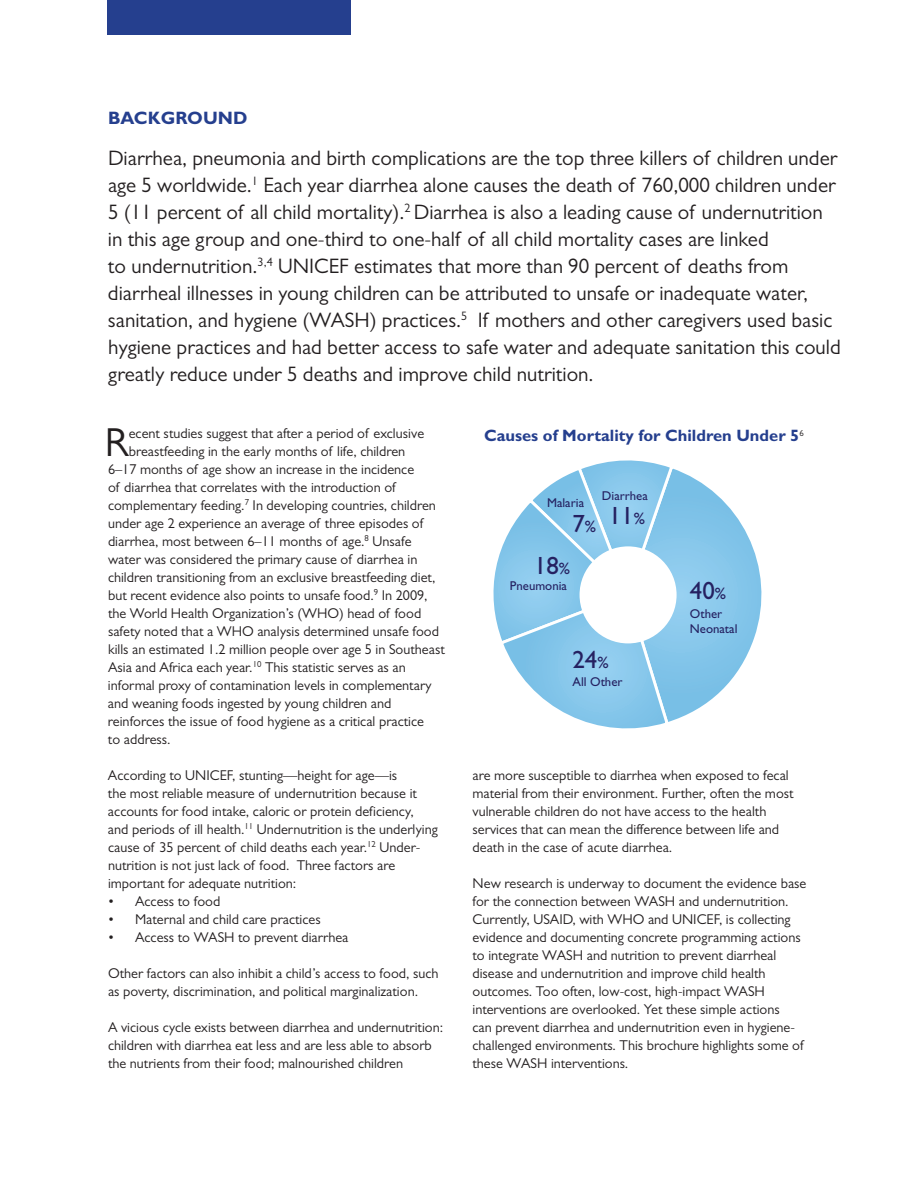
<style>
.page{position:relative;width:918px;height:1188px;background:#fff}
.page>*{position:absolute;margin:0;border:0;box-sizing:border-box;transform-origin:0 0}
.body_text{font:40.65px "Gill Sans";color:#231f20}
.t1{font:24.9px "Gill Sans";color:#252161}
.t2{font:21px/27px "Gill Sans";color:#231f20}
.t3{font:700 18px "Gill Sans";color:#253f8e}
.t4{font:700 16.5px "Gill Sans";color:#253f8e}
.body_text-2{font:14.25px/18px "Gill Sans";color:#231f20}
.t5{font:12.75px/15.3px "Gill Sans";color:#252161}
.s1{font-size:16.5px}
</style>
<div class="page">
<svg style="left:493px;top:460px;width:269px;height:269px"></svg>
<div style="left:580px;top:546px;width:97px;height:97px;background:#fff;border-radius:50%"></div>
<div style="left:107px;top:0;width:244px;height:35px;background:#253f8e"></div>
<p class="t3" style="left:108px;top:107px;width:141px">BACKGROUND</p>
<p class="t2" style="left:108px;top:144px;width:734px">Diarrhea, pneumonia and birth complications are the top three killers of children under age 5 worldwide.<sup>1</sup> Each year diarrhea alone causes the death of 760,000 children under 5 (11 percent of all child mortality).<sup>2</sup> Diarrhea is also a leading cause of undernutrition in this age group and one-third to one-half of all child mortality cases are linked<br>to undernutrition.<sup>3,4</sup> UNICEF estimates that more than 90 percent of deaths from diarrheal illnesses in young children can be attributed to unsafe or inadequate water, sanitation, and hygiene (WASH) practices.<sup>5</sup> If mothers and other caregivers used basic hygiene practices and had better access to safe water and adequate sanitation this could greatly reduce under 5 deaths and improve child nutrition.</p>
<p class="body_text" style="left:105px;top:419px;width:26px">R</p>
<p class="body_text-2" style="left:129px;top:424px;width:297px">ecent studies suggest that after a period of exclusive</p>
<p class="body_text-2" style="left:129px;top:442px;width:278px">breastfeeding in the early months of life, children</p>
<p class="body_text-2" style="left:108px;top:460px;width:308px">6–17 months of age show an increase in the incidence</p>
<p class="body_text-2" style="left:108px;top:478px;width:289px">of diarrhea that correlates with the introduction of</p>
<p class="body_text-2" style="left:108px;top:496px;width:329px">complementary feeding.<sup>7</sup> In developing countries, children</p>
<p class="body_text-2" style="left:108px;top:514px;width:317px">under age 2 experience an average of three episodes of</p>
<p class="body_text-2" style="left:108px;top:532px;width:305px">diarrhea, most between 6–11 months of age.<sup>8</sup> Unsafe</p>
<p class="body_text-2" style="left:108px;top:550px;width:311px">water was considered the primary cause of diarrhea in</p>
<p class="body_text-2" style="left:108px;top:568px;width:329px">children transitioning from an exclusive breastfeeding diet,</p>
<p class="body_text-2" style="left:108px;top:586px;width:321px">but recent evidence also points to unsafe food.<sup>9</sup> In 2009,</p>
<p class="body_text-2" style="left:108px;top:604px;width:315px">the World Health Organization’s (WHO) head of food</p>
<p class="body_text-2" style="left:108px;top:622px;width:333px">safety noted that a WHO analysis determined unsafe food</p>
<p class="body_text-2" style="left:108px;top:640px;width:338px">kills an estimated 1.2 million people over age 5 in Southeast</p>
<p class="body_text-2" style="left:108px;top:658px;width:299px">Asia and Africa each year.<sup>10</sup> This statistic serves as an</p>
<p class="body_text-2" style="left:108px;top:676px;width:325px">informal proxy of contamination levels in complementary</p>
<p class="body_text-2" style="left:108px;top:694px;width:285px">and weaning foods ingested by young children and</p>
<p class="body_text-2" style="left:108px;top:712px;width:318px">reinforces the issue of food hygiene as a critical practice</p>
<p class="body_text-2" style="left:108px;top:730px;width:64px">to address.</p>
<p class="body_text-2" style="left:108px;top:766px;width:331px">According to UNICEF, stunting—height for age—is<br>the most reliable measure of undernutrition because it accounts for food intake, caloric or protein deficiency, and periods of ill health.<sup>11</sup> Undernutrition is the underlying cause of 35 percent of child deaths each year.<sup>12</sup> Under&shy;nutrition is not just lack of food. Three factors are important for adequate nutrition:</p>
<p class="body_text-2" style="left:108px;top:892px;width:114px">• Access to food</p>
<p class="body_text-2" style="left:108px;top:910px;width:214px">• Maternal and child care practices</p>
<p class="body_text-2" style="left:108px;top:928px;width:242px">• Access to WASH to prevent diarrhea</p>
<p class="body_text-2" style="left:108px;top:964px;width:332px">Other factors can also inhibit a child’s access to food, such as poverty, discrimination, and political marginalization.</p>
<p class="body_text-2" style="left:108px;top:1018px;width:337px">A vicious cycle exists between diarrhea and undernutrition: children with diarrhea eat less and are less able to absorb the nutrients from their food; malnourished children</p>
<p class="t4" style="left:484px;top:425px;width:321px">Causes of Mortality for Children Under 5<sup>6</sup></p>
<p class="t5" style="left:602px;top:489px;width:47px">Diarrhea</p>
<p class="t5" style="left:547px;top:495px;width:39px">Malaria</p>
<p class="t1" style="left:609px;top:501px;width:38px">11<span class="s1">%</span></p>
<p class="t1" style="left:572px;top:509px;width:25px">7<span class="s1">%</span></p>
<p class="t1" style="left:534px;top:551px;width:38px">18<span class="s1">%</span></p>
<p class="t5" style="left:510px;top:578px;width:59px">Pneumonia</p>
<p class="t1" style="left:572px;top:645px;width:38px">24<span class="s1">%</span></p>
<p class="t5" style="left:572px;top:674px;width:52px">All Other</p>
<p class="t1" style="left:690px;top:576px;width:38px">40<span class="s1">%</span></p>
<p class="t5" style="left:690px;top:606px;width:49px">Other<br>Neonatal</p>
<p class="body_text-2" style="left:473px;top:766px;width:323px">are more susceptible to diarrhea when exposed to fecal material from their environment. Further, often the most vulnerable children do not have access to the health services that can mean the difference between life and death in the case of acute diarrhea.</p>
<p class="body_text-2" style="left:473px;top:874px;width:335px">New research is underway to document the evidence base for the connection between WASH and undernutrition.<br>Currently, USAID, with WHO and UNICEF, is collecting evidence and documenting concrete programming actions to integrate WASH and nutrition to prevent diarrheal disease and undernutrition and improve child health outcomes. Too often, low-cost, high-impact WASH interventions are overlooked. Yet these simple actions<br>can prevent diarrhea and undernutrition even in hygiene&shy;challenged environments. This brochure highlights some of these WASH interventions.</p>
</div>
